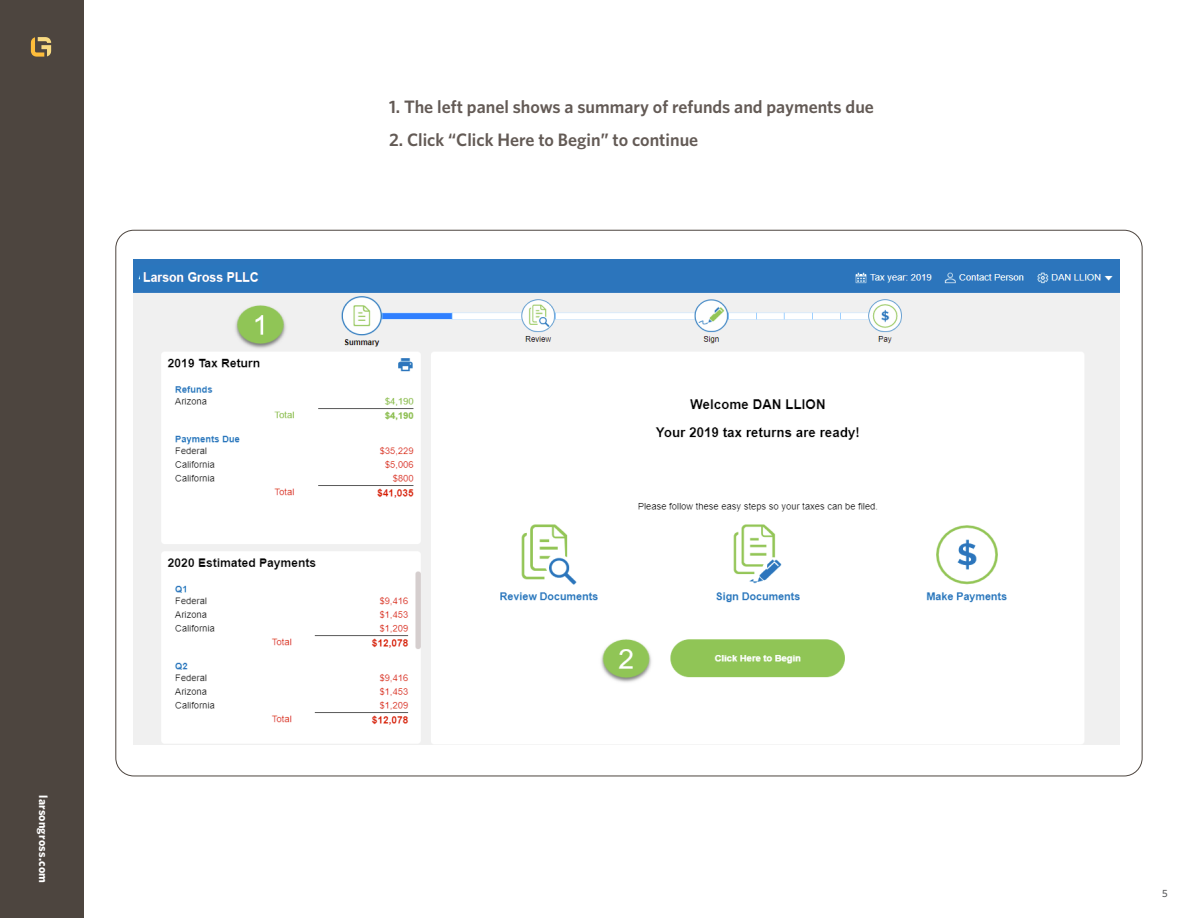
<style>
.page{position:relative;width:1188px;height:918px;background:#fff}
.page>*{position:absolute;margin:0;border:0;box-sizing:border-box;transform-origin:0 0}
.Introduction_Paragraph{font:600 18px "Whitney";color:#635a55}
.t1{font:700 12px "Whitney";letter-spacing:.015em;color:#fff}
.Bullet_List{font:500 10.5px "Whitney";color:#57585a}
</style>
<div class="page">
<div style="left:0;top:0;width:83px;height:918px;background:#4d453f"></div>
<svg style="left:31px;top:37px;width:20px;height:20px"></svg>
<img style="left:134px;top:259px;width:985px;height:486px">
<img style="left:140px;top:266px;width:121px;height:22px">
<p class="t1" style="left:51px;top:795px;width:89px;rotate:90deg">larsongross.com</p>
<p class="Introduction_Paragraph" style="left:389px;top:95px;width:486px">1. The left panel shows a summary of refunds and payments due</p>
<p class="Introduction_Paragraph" style="left:389px;top:128px;width:311px">2. Click “Click Here to Begin” to continue</p>
<p class="Bullet_List" style="left:1162px;top:887px;width:7px">5</p>
</div>
